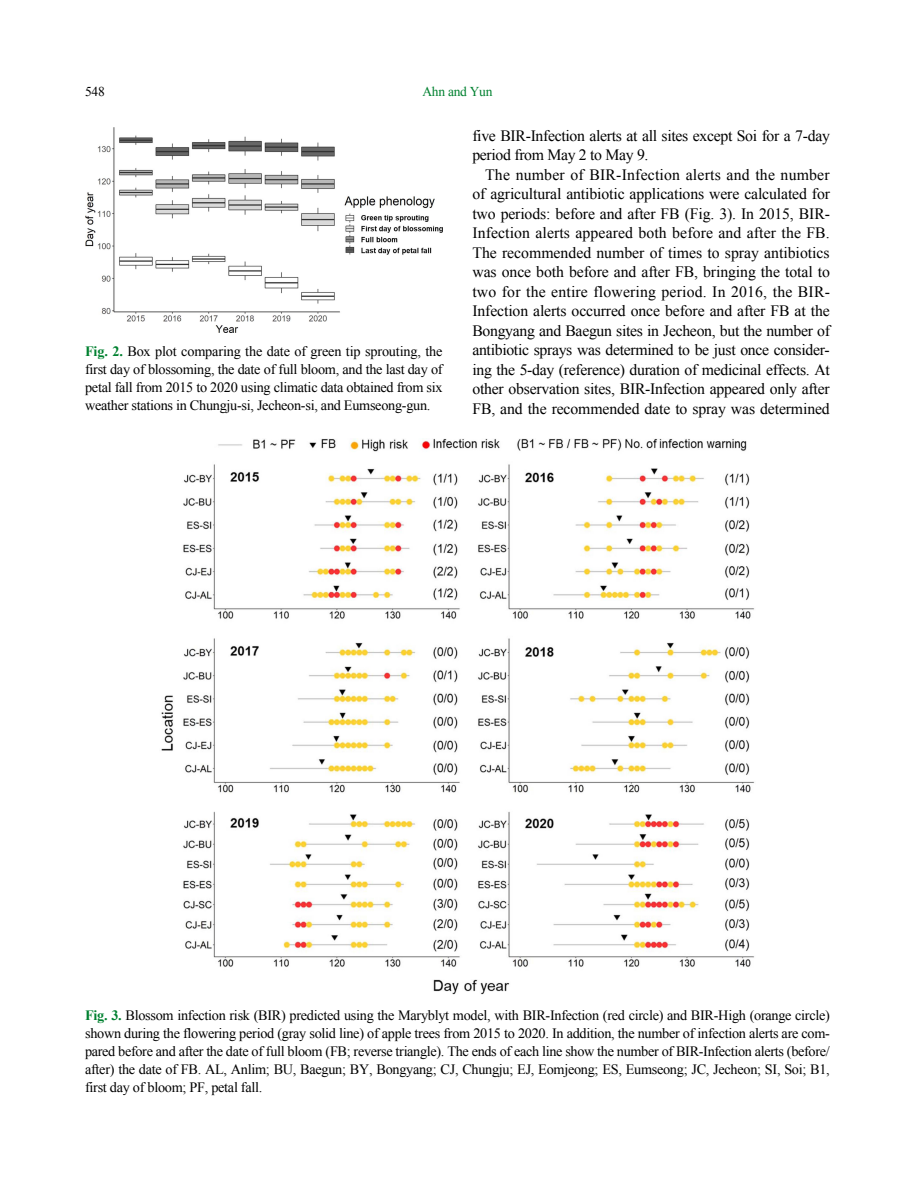
<style>
.page{position:relative;width:915px;height:1191px;background:#fff}
.page>*{position:absolute;margin:0;border:0;box-sizing:border-box;transform-origin:0 0}
.t1{font:15.75px/19.5px "Times New Roman";letter-spacing:-.02em;color:#000}
.t2{font:14.25px/18px "Times New Roman";letter-spacing:-.02em;color:#000;text-align:justify}
.t3{font:13.5px "Times New Roman";letter-spacing:-.02em;color:#008130}
.t4{font:13.5px "Times New Roman";color:#000}
.s1{font-weight:700;color:#008130}
</style>
<div class="page">
<img style="left:85px;top:128px;width:357px;height:204px">
<img style="left:161px;top:438px;width:594px;height:557px">
<p class="t4" style="left:85px;top:83px;width:21px">548</p>
<p class="t3" style="left:422px;top:83px;width:72px">Ahn and Yun</p>
<p class="t1" style="left:472px;top:125px;width:359px">five BIR-Infection alerts at all sites except Soi for a 7-day period from May 2 to May 9.</p>
<p class="t1" style="left:472px;top:164px;width:359px;text-align:justify;text-indent:13px">The number of BIR-Infection alerts and the number of agricultural antibiotic applications were calculated for two periods: before and after FB (Fig. 3). In 2015, BIR-Infection alerts appeared both before and after the FB.<br>The recommended number of times to spray antibiotics was once both before and after FB, bringing the total to two for the entire flowering period. In 2016, the BIR-Infection alerts occurred once before and after FB at the Bongyang and Baegun sites in Jecheon, but the number of antibiotic sprays was determined to be just once consider&shy;ing the 5-day (reference) duration of medicinal effects. At other observation sites, BIR-Infection appeared only after FB, and the recommended date to spray was determined</p>
<p class="t2" style="left:85px;top:342px;width:359px"><span class="s1">Fig. 2.</span> Box plot comparing the date of green tip sprouting, the first day of blossoming, the date of full bloom, and the last day of petal fall from 2015 to 2020 using climatic data obtained from six weather stations in Chungju-si, Jecheon-si, and Eumseong-gun.</p>
<p class="t2" style="left:85px;top:1006px;width:746px"><span class="s1">Fig. 3.</span> Blossom infection risk (BIR) predicted using the Maryblyt model, with BIR-Infection (red circle) and BIR-High (orange circle) shown during the flowering period (gray solid line) of apple trees from 2015 to 2020. In addition, the number of infection alerts are com&shy;pared before and after the date of full bloom (FB; reverse triangle). The ends of each line show the number of BIR-Infection alerts (before/ after) the date of FB. AL, Anlim; BU, Baegun; BY, Bongyang; CJ, Chungju; EJ, Eomjeong; ES, Eumseong; JC, Jecheon; SI, Soi; B1, first day of bloom; PF, petal fall.</p>
</div>
